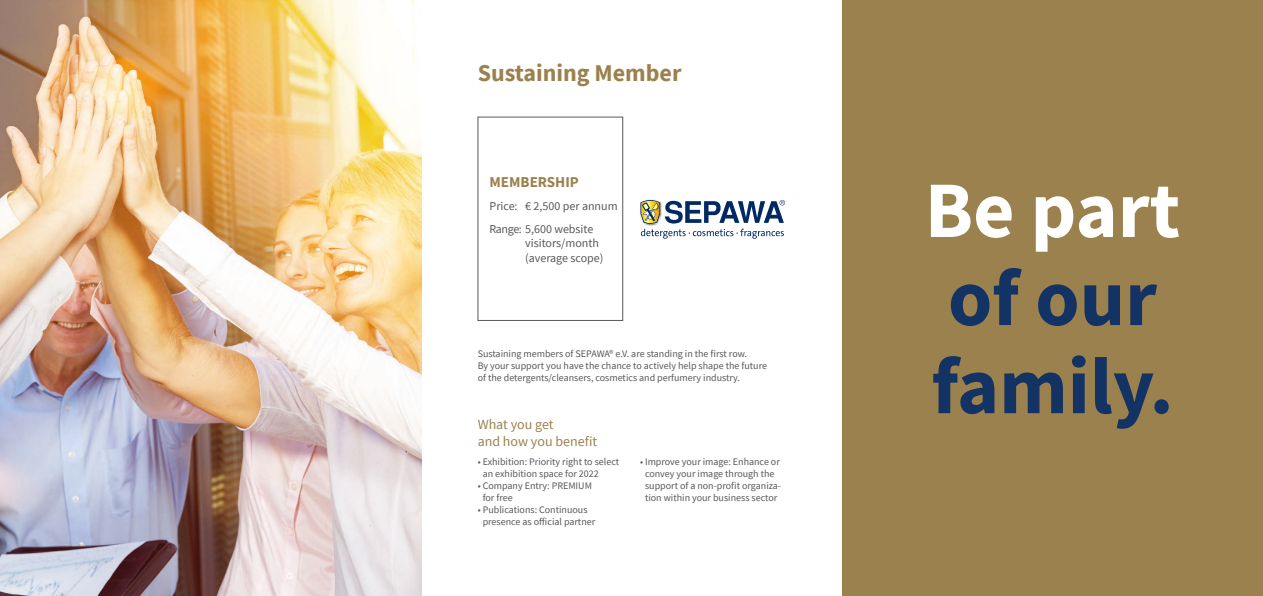
<style>
.page{position:relative;width:1263px;height:596px;background:#fff}
.page>*{position:absolute;margin:0;border:0;box-sizing:border-box;transform-origin:0 0}
.t1{font:700 80px/88px "Source Sans Pro";color:#143365}
.t2{font:700 80px "Source Sans Pro";color:#fff}
.t3{font:700 24px "Source Sans Pro";color:#9b814d}
.t4{font:700 15px "Source Sans Pro";color:#9b814d}
.t5{font:14px/16.8px "Source Sans Pro";color:#9b814d}
.t6{font:12px/22.9px "Source Sans Pro";color:#57585a}
.t7{font:10px/12px "Source Sans Pro";color:#57585a}
</style>
<div class="page">
<div style="left:842px;top:0;width:421px;height:595px;background:#9b814d"></div>
<img style="left:0;top:0;width:421px;height:595px">
<img style="left:640px;top:202px;width:1px;height:14px">
<svg style="left:641px;top:200px;width:144px;height:38px"></svg>
<h2 class="t3" style="left:478px;top:56px;width:205px">Sustaining Member</h2>
<h3 class="t4" style="left:489px;top:172px;width:91px">MEMBERSHIP</h3>
<p class="t6" style="left:489px;top:194px;width:130px">Price: € 2,500 per annum<br>Range: 5,600 website</p>
<p class="t6" style="left:525px;top:236px;width:80px;line-height:14.4px">visitors/month (average scope)</p>
<p class="t7" style="left:478px;top:347px;width:291px">Sustaining members of SEPAWA® e.V. are standing in the first row.<br>By your support you have the chance to actively help shape the future of the detergents/cleansers, cosmetics and perfumery industry.</p>
<h3 class="t5" style="left:478px;top:416px;width:121px">What you get<br>and how you benefit</h3>
<p class="t7" style="left:483px;top:455px;width:138px;text-indent:-5px">• Exhibition: Priority right to select an exhibition space for 2022</p>
<p class="t7" style="left:483px;top:479px;width:111px;text-indent:-5px">• Company Entry: PREMIUM for free</p>
<p class="t7" style="left:483px;top:503px;width:114px;text-indent:-5px">• Publications: Continuous presence as official partner</p>
<p class="t7" style="left:640px;top:455px;width:142px;text-align:center">• Improve your image: Enhance or convey your image through the support of a non-profit organiza&shy;tion within your business sector</p>
<h1 class="t2" style="left:925px;top:156px;width:257px">Be part</h1>
<h1 class="t1" style="left:931px;top:253px;width:244px">of our family.</h1>
</div>
